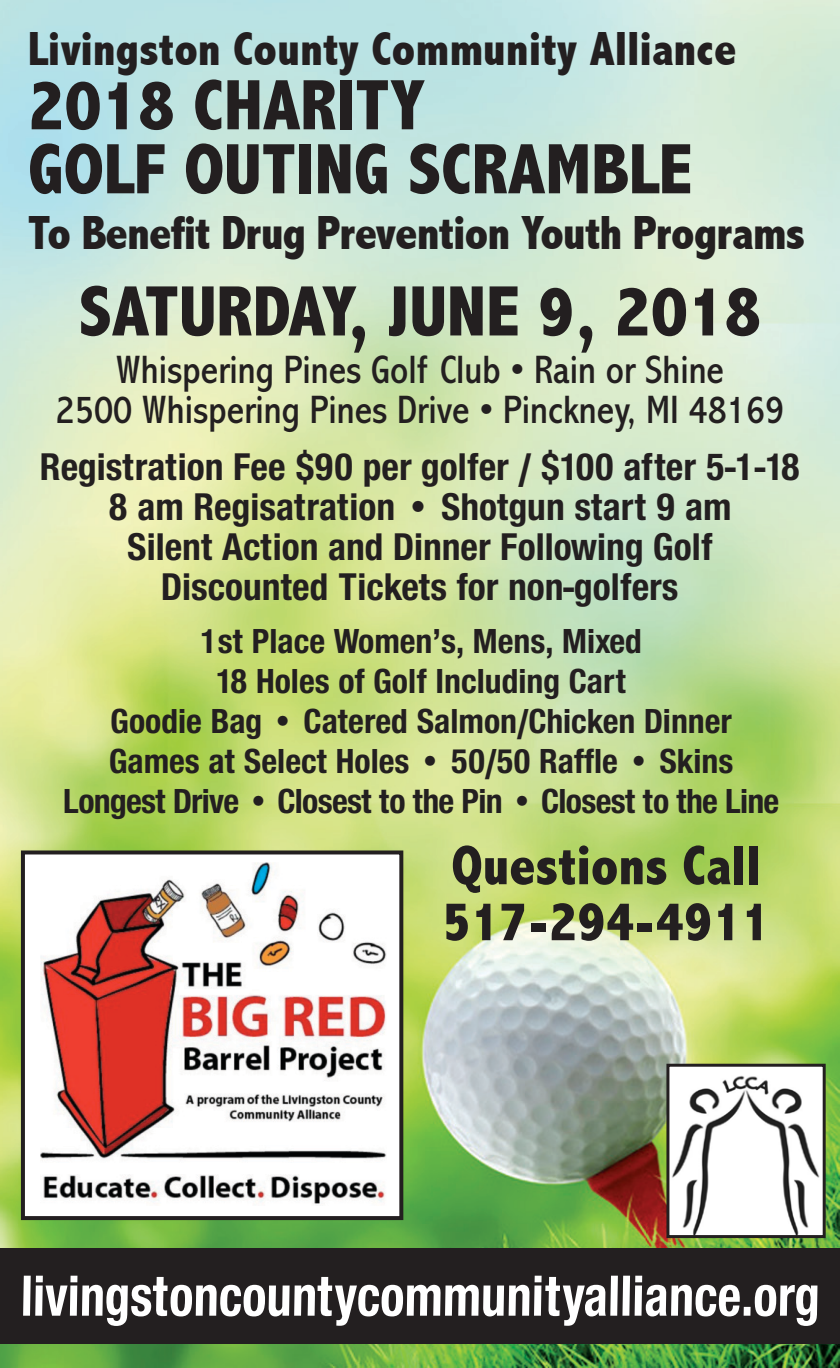
<style>
.page{position:relative;width:840px;height:1368px;background:#fff}
.page>*{position:absolute;margin:0;border:0;box-sizing:border-box;transform-origin:0 0}
.t1{font:800 condensed 72px/64px "Abadi";color:#231f20}
.t2{font:700 condensed 60px "Sans";color:#fff;scale:.9 1}
.t3{font:800 condensed 56px/56px "Abadi";color:#231f20}
.t4{font:800 condensed 48px "Abadi";letter-spacing:-.005em;color:#231f20}
.t5{font:700 condensed 40px/40px "Sans";color:#231f20;text-align:center}
.t6{font:condensed 40px/40px "Abadi";color:#231f20;text-align:center}
.t7{font:700 condensed 36px/40px "Sans";color:#231f20;text-align:center}
</style>
<div class="page">
<img style="left:0;top:0;width:840px;height:1368px">
<div style="left:0;top:1248px;width:840px;height:96px;background:#231f20"></div>
<img style="left:670px;top:1068px;width:152px;height:166px">
<div style="left:666px;top:1064px;width:160px;height:174px;border:3px solid #231f20"></div>
<div style="left:23px;top:852px;width:378px;height:366px;background:#fff"></div>
<img style="left:40px;top:862px;width:346px;height:342px">
<div style="left:21px;top:850px;width:382px;height:370px;border:4px solid #231f20"></div>
<h3 class="t4" style="left:28px;top:21px;width:710px">Livingston County Community Alliance</h3>
<h1 class="t1" style="left:28px;top:73px;width:666px">2018 CHARITY<br>GOLF OUTING SCRAMBLE</h1>
<h3 class="t4" style="left:28px;top:205px;width:779px">To Benefit Drug Prevention Youth Programs</h3>
<h1 class="t1" style="left:79px;top:279px;width:684px">SATURDAY, JUNE 9, 2018</h1>
<p class="t6" style="left:56px;top:351px;width:730px">Whispering Pines Golf Club • Rain or Shine<br>2500 Whispering Pines Drive • Pinckney, MI 48169</p>
<p class="t5" style="left:40px;top:446px;width:762px">Registration Fee $90 per golfer / $100 after 5-1-18<br>8 am Regisatration • Shotgun start 9 am<br>Silent Action and Dinner Following Golf Discounted Tickets for non-golfers</p>
<p class="t7" style="left:63px;top:620px;width:718px">1st Place Women’s, Mens, Mixed<br>18 Holes of Golf Including Cart<br>Goodie Bag • Catered Salmon/Chicken Dinner Games at Select Holes • 50/50 Raffle • Skins Longest Drive • Closest to the Pin • Closest to the Line</p>
<h3 class="t3" style="left:442px;top:838px;width:329px">Questions Call<br>517-294-4911</h3>
<h2 class="t2" style="left:21px;top:1261px;width:891px">livingstoncountycommunityalliance.org</h2>
</div>
